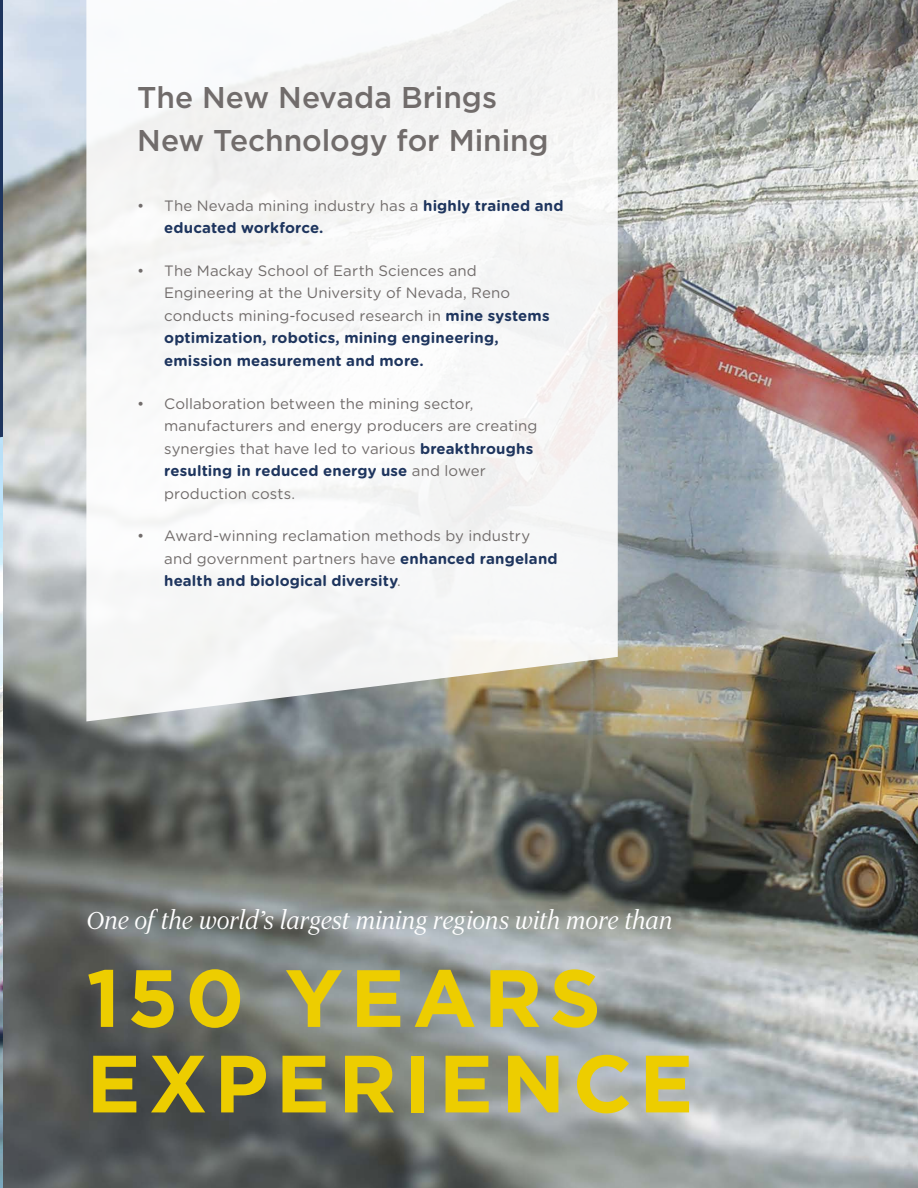
<style>
.page{position:relative;width:918px;height:1188px;background:#fff}
.page>*{position:absolute;margin:0;border:0;box-sizing:border-box;transform-origin:0 0}
.t1{font:700 81px/85.5px "Gotham";letter-spacing:.09em;color:#edcd00}
.t2{font:italic 30px "Luxury Text";letter-spacing:-.01em;color:#fff}
.t3{font:500 30px/43.5px "Gotham";letter-spacing:-.005em;color:#716c6b}
.t4{font:15px/22.5px "Gotham Rounded";letter-spacing:.005em;color:#716c6b}
.t5{font:700 15px/22.5px "Gotham Rounded";letter-spacing:.005em;color:#1e355e}
.s1{font-weight:400;color:#716c6b}
.s2{font-weight:700;color:#1e355e}
</style>
<div class="page">
<img style="left:0;top:500px;width:3px;height:688px">
<svg style="left:0;top:0;width:3px;height:500px"></svg>
<img style="left:3px;top:0;width:915px;height:1188px">
<svg style="left:86px;top:0;width:532px;height:721px;fill:#f6f7f7"></svg>
<h2 class="t3" style="left:137px;top:75px;width:413px">The New Nevada Brings<br>New Technology for Mining</h2>
<p class="t5" style="left:164px;top:194px;width:401px;text-indent:-27px"><span class="s1">• The Nevada mining industry has a</span> highly trained and educated workforce.</p>
<p class="t4" style="left:164px;top:259px;width:387px;text-indent:-27px">• The Mackay School of Earth Sciences and Engineering at the University of Nevada, Reno conducts mining-focused research in <span class="s2">mine systems optimization, robotics, mining engineering, emission measurement and more.</span></p>
<p class="t4" style="left:164px;top:391px;width:375px;text-indent:-27px">• Collaboration between the mining sector, manufacturers and energy producers are creating synergies that have led to various <span class="s2">breakthroughs resulting in reduced energy use</span> and lower production costs.</p>
<p class="t4" style="left:164px;top:524px;width:395px;text-indent:-27px">• Award-winning reclamation methods by industry and government partners have <span class="s2">enhanced rangeland health and biological diversity</span>.</p>
<h2 class="t2" style="left:86px;top:903px;width:588px">One of the world’s largest mining regions with more than</h2>
<h1 class="t1" style="left:86px;top:953px;width:608px">150 YEARS<br>EXPERIENCE</h1>
</div>
